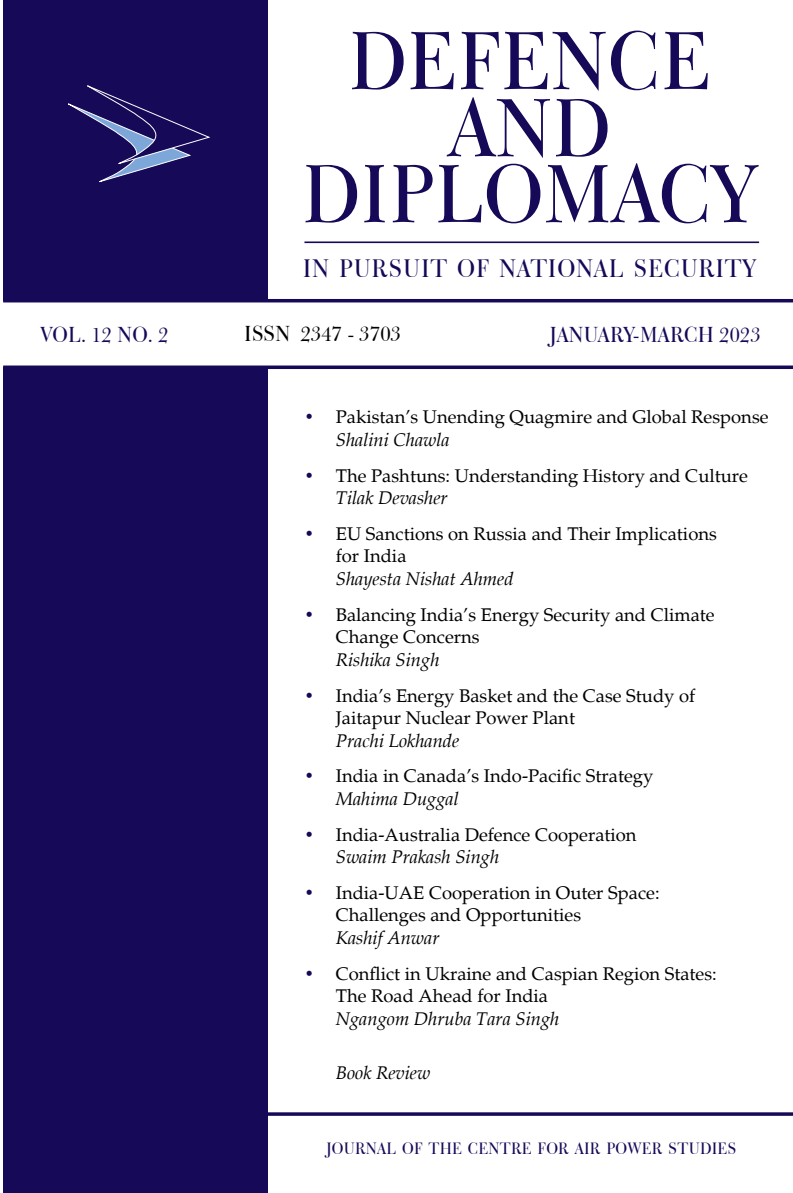
<style>
.page{position:relative;width:793px;height:1193px;background:#fff}
.page>*{position:absolute;margin:0;border:0;box-sizing:border-box;transform-origin:0 0}
.t1{font:78.75px/67px "Bulmer BT";color:#150958;text-align:center}
.t2{font:24.5px "Bulmer BT";letter-spacing:.03em;color:#150958}
.t3{font:21px "Bulmer BT";letter-spacing:.01em;color:#150958}
.t4{font:21px "Bulmer BT";color:#000}
.t5{font:18.38px/22.8px "Palatino";color:#000}
.t6{font:italic 18.38px "Palatino";color:#000}
.t7{font:15.92px "Bulmer BT";letter-spacing:.015em;color:#150958}
.s1{font-family:"Bulmer BT";font-size:17.5px;color:#150958}
.s2{font-style:italic}
</style>
<div class="page">
<div style="left:3px;top:0;width:265px;height:1192px;background:#150958"></div>
<div style="left:3px;top:301px;width:789px;height:66px;background:#fff"></div>
<hr style="left:3px;top:299px;width:789px;height:3px;background:#150958">
<svg style="left:3px;top:365px;width:789px;height:4px;fill:#150958"></svg>
<svg style="left:68px;top:85px;width:141px;height:98px"></svg>
<svg style="left:268px;top:1112px;width:524px;height:3px;background:#2e2369"></svg>
<hr style="left:304px;top:241px;width:454px;height:2px;background:#150958">
<h1 class="t1" style="left:348px;top:29px;width:364px">DEFENCE<br>AND</h1>
<h1 class="t1" style="left:301px;top:162px;width:457px">DIPLOMACY</h1>
<h2 class="t2" style="left:303px;top:253px;width:454px">IN PURSUIT OF NATIONAL SECURITY</h2>
<p class="t4" style="left:244px;top:321px;width:158px">ISSN 2347 - 3703</p>
<p class="t3" style="left:41px;top:321px;width:129px">VOL. 12 NO. 2</p>
<p class="t3" style="left:549px;top:321px;width:212px">JANUARY-MARCH 2023</p>
<p class="t5" style="left:335px;top:406px;width:434px;text-indent:-32px"><span class="s1">•</span> Pakistan’s Unending Quagmire and Global Response<br><span class="s2">Shalini Chawla</span></p>
<p class="t5" style="left:335px;top:464px;width:413px;text-indent:-32px"><span class="s1">•</span> The Pashtuns: Understanding History and Culture<br><span class="s2">Tilak Devasher</span></p>
<p class="t5" style="left:335px;top:522px;width:382px;text-indent:-32px"><span class="s1">•</span> EU Sanctions on Russia and Their Implications for India</p>
<p class="t6" style="left:335px;top:568px;width:179px">Shayesta Nishat Ahmed</p>
<p class="t5" style="left:335px;top:603px;width:380px;text-indent:-32px"><span class="s1">•</span> Balancing India’s Energy Security and Climate<br>Change Concerns</p>
<p class="t6" style="left:335px;top:648px;width:105px">Rishika Singh</p>
<p class="t5" style="left:335px;top:684px;width:361px;text-indent:-32px"><span class="s1">•</span> India’s Energy Basket and the Case Study of<br>Jaitapur Nuclear Power Plant</p>
<p class="t6" style="left:335px;top:729px;width:125px">Prachi Lokhande</p>
<p class="t5" style="left:335px;top:765px;width:319px;text-indent:-31px"><span class="s1">•</span> India in Canada’s Indo-Pacific Strategy<br><span class="s2">Mahima Duggal</span></p>
<p class="t5" style="left:335px;top:823px;width:302px;text-indent:-32px"><span class="s1">•</span> India-Australia Defence Cooperation<br><span class="s2">Swaim Prakash Singh</span></p>
<p class="t5" style="left:335px;top:881px;width:325px;text-indent:-32px"><span class="s1">•</span> India-UAE Cooperation in Outer Space:<br>Challenges and Opportunities</p>
<p class="t6" style="left:335px;top:926px;width:105px">Kashif Anwar</p>
<p class="t5" style="left:335px;top:962px;width:382px;text-indent:-32px"><span class="s1">•</span> Conflict in Ukraine and Caspian Region States:<br>The Road Ahead for India</p>
<p class="t6" style="left:335px;top:1007px;width:225px">Ngangom Dhruba Tara Singh</p>
<p class="t6" style="left:335px;top:1061px;width:96px">Book Review</p>
<p class="t7" style="left:326px;top:1138px;width:411px">JOURNAL OF THE CENTRE FOR AIR POWER STUDIES</p>
</div>
